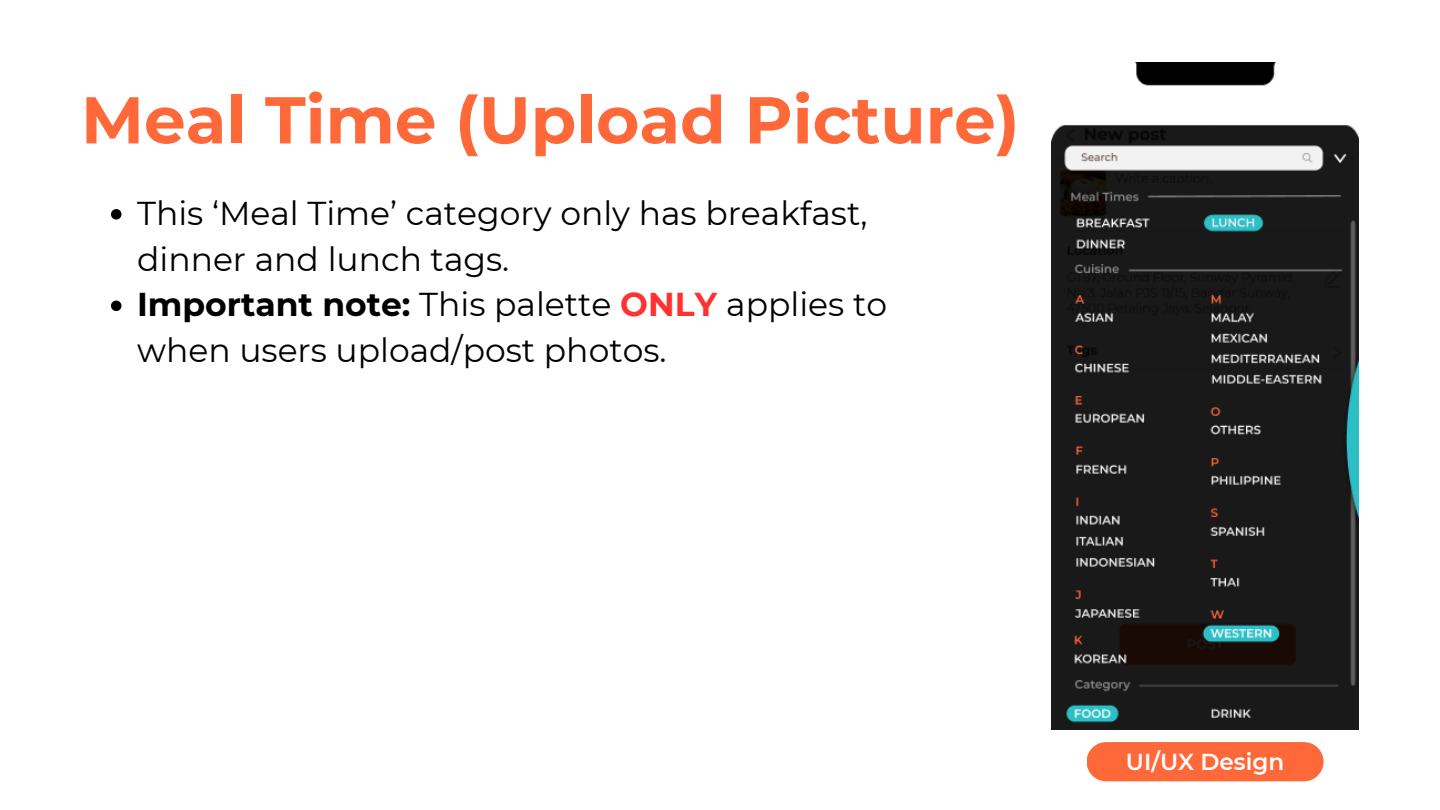
<style>
.page{position:relative;width:1440px;height:810px;background:#fff}
.page>*{position:absolute;margin:0;border:0;box-sizing:border-box;transform-origin:0 0}
.t1{font:700 66px "Montserrat";color:#ff6839}
.t2{font:33px/45.8px "Montserrat";color:#000}
.t3{font:600 23px "Montserrat";color:#fff}
.s1{font-weight:700}
.s2{font-weight:700;color:#ff3131}
</style>
<div class="page">
<img style="left:1051px;top:62px;width:308px;height:667px">
<div style="left:1087px;top:742px;width:237px;height:39px;background:#ff6839;border-radius:20px"></div>
<svg style="left:111px;top:209px;width:11px;height:11px"></svg>
<svg style="left:111px;top:301px;width:11px;height:10px"></svg>
<p class="t1" style="left:81px;top:80px;width:940px">Meal Time (Upload Picture)</p>
<p class="t2" style="left:137px;top:190px;width:732px">This ‘Meal Time’ category only has breakfast, dinner and lunch tags.</p>
<p class="t2" style="left:137px;top:282px;width:752px"><span class="s1">Important note:</span> This palette <span class="s2">ONLY</span> applies to when users upload/post photos.</p>
<p class="t3" style="left:1126px;top:747px;width:160px">UI/UX Design</p>
</div>
